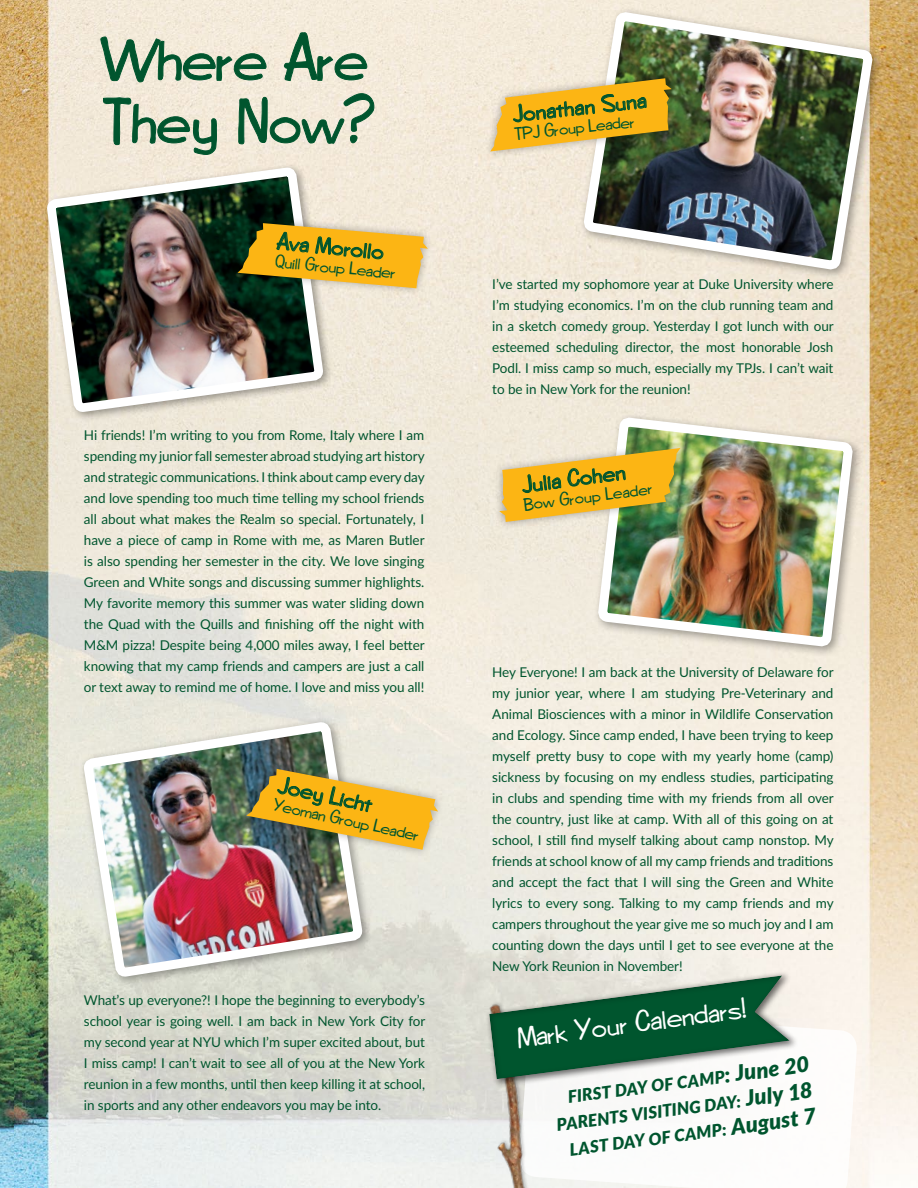
<style>
.page{position:relative;width:918px;height:1188px;background:#fff}
.page>*{position:absolute;margin:0;border:0;box-sizing:border-box;transform-origin:0 0}
.t1{font:64.5px/63px "Tombola";color:#00552e}
.t2{font:30px "Tombola";color:#fff}
.t3{font:24px "Tombola";color:#00552e}
.t4{font:18px "Tombola";color:#00552e}
.t5{font:italic 900 16.95px/26.1px "Lato";color:#00552e;text-align:right}
.t6{font:13.5px/21px "Lato";letter-spacing:-.005em;color:#00552e;text-align:justify}
.s1{font-size:21.75px}
</style>
<div class="page">
<img style="left:14px;top:0;width:904px;height:1188px">
<img style="left:0;top:0;width:14px;height:1188px">
<svg style="left:100px;top:36px;width:167px;height:47px;background:#d5d7c4"></svg>
<svg style="left:284px;top:32px;width:84px;height:49px;background:#d7d9c6"></svg>
<svg style="left:103px;top:97px;width:114px;height:58px;background:#d9d9c6"></svg>
<svg style="left:238px;top:93px;width:137px;height:52px;background:#d9d9c7"></svg>
<div style="left:593px;top:413px;width:271px;height:245px;background:#f2eada"></div>
<img style="left:593px;top:335px;width:265px;height:435px">
<div style="left:492px;top:440px;width:196px;height:90px;background:#000;opacity:.32"></div>
<svg style="left:499px;top:443px;width:182px;height:79px;background:#d6b64c"></svg>
<svg style="left:545px;top:1009px;width:313px;height:179px"></svg>
<img style="left:471px;top:985px;width:74px;height:203px">
<svg style="left:475px;top:973px;width:332px;height:118px"></svg>
<div style="left:43px;top:163px;width:291px;height:259px;background:#000;opacity:.37"></div>
<img style="left:46px;top:167px;width:278px;height:365px">
<div style="left:231px;top:215px;width:204px;height:81px;background:#000;opacity:.32"></div>
<svg style="left:238px;top:223px;width:190px;height:65px;background:#cda533"></svg>
<div style="left:79px;top:717px;width:294px;height:270px;background:#000;opacity:.37"></div>
<img style="left:83px;top:721px;width:280px;height:361px">
<div style="left:239px;top:761px;width:206px;height:96px;background:#000;opacity:.32"></div>
<img style="left:246px;top:769px;width:192px;height:81px">
<img style="left:578px;top:7px;width:300px;height:328px">
<div style="left:483px;top:70px;width:195px;height:89px;background:#000;opacity:.32"></div>
<svg style="left:490px;top:78px;width:182px;height:73px;background:#d3ad41"></svg>
<h1 class="t1" style="left:102px;top:28px;width:273px">Where Are<br>They Now?</h1>
<h3 class="t3" style="left:278px;top:229px;width:108px;rotate:5deg">Ava Morollo</h3>
<h3 class="t4" style="left:276px;top:252px;width:122px;rotate:5deg">Quill Group Leader</h3>
<p class="t6" style="left:84px;top:424px;width:342px">Hi friends! I’m writing to you from Rome, Italy where I am spending my junior fall semester abroad studying art history and strategic communications. I think about camp every day and love spending too much time telling my school friends all about what makes the Realm so special. Fortunately, I have a piece of camp in Rome with me, as Maren Butler is also spending her semester in the city. We love singing Green and White songs and discussing summer highlights.<br>My favorite memory this summer was water sliding down the Quad with the Quills and finishing off the night with M&amp;M pizza! Despite being 4,000 miles away, I feel better knowing that my camp friends and campers are just a call or text away to remind me of home. I love and miss you all!</p>
<h3 class="t3" style="left:281px;top:772px;width:97px;rotate:12deg">Joey Licht</h3>
<h3 class="t4" style="left:276px;top:795px;width:150px;rotate:12deg">Yeoman Group Leader</h3>
<p class="t6" style="left:84px;top:989px;width:343px">What’s up everyone?! I hope the beginning to everybody’s school year is going well. I am back in New York City for my second year at NYU which I’m super excited about, but I miss camp! I can’t wait to see all of you at the New York reunion in a few months, until then keep killing it at school, in sports and any other endeavors you may be into.</p>
<h3 class="t3" style="left:511px;top:101px;width:136px;rotate:-6deg">Jonathan Suna</h3>
<h3 class="t4" style="left:513px;top:124px;width:122px;rotate:-6deg">TPJ Group Leader</h3>
<p class="t6" style="left:492px;top:273px;width:343px">I’ve started my sophomore year at Duke University where I’m studying economics. I’m on the club running team and in a sketch comedy group. Yesterday I got lunch with our esteemed scheduling director, the most honorable Josh Podl. I miss camp so much, especially my TPJs. I can’t wait to be in New York for the reunion!</p>
<h3 class="t3" style="left:520px;top:472px;width:106px;rotate:-7deg">Julia Cohen</h3>
<h3 class="t4" style="left:523px;top:494px;width:131px;rotate:-7deg">Bow Group Leader</h3>
<p class="t6" style="left:492px;top:661px;width:343px">Hey Everyone! I am back at the University of Delaware for my junior year, where I am studying Pre-Veterinary and Animal Biosciences with a minor in Wildlife Conservation and Ecology. Since camp ended, I have been trying to keep myself pretty busy to cope with my yearly home (camp) sickness by focusing on my endless studies, participating in clubs and spending time with my friends from all over the country, just like at camp. With all of this going on at school, I still find myself talking about camp nonstop. My friends at school know of all my camp friends and traditions and accept the fact that I will sing the Green and White lyrics to every song. Talking to my camp friends and my campers throughout the year give me so much joy and I am counting down the days until I get to see everyone at the New York Reunion in November!</p>
<h2 class="t2" style="left:515px;top:1021px;width:232px;rotate:-7deg">Mark Your Calendars!</h2>
<p class="t5" style="left:552px;top:1085px;width:260px;rotate:-7deg">FIRST DAY OF CAMP<span class="s1">: June 20<br></span>PARENTS VISITING DAY: <span class="s1">July 18<br></span>LAST DAY OF CAMP: <span class="s1">August 7</span></p>
</div>
